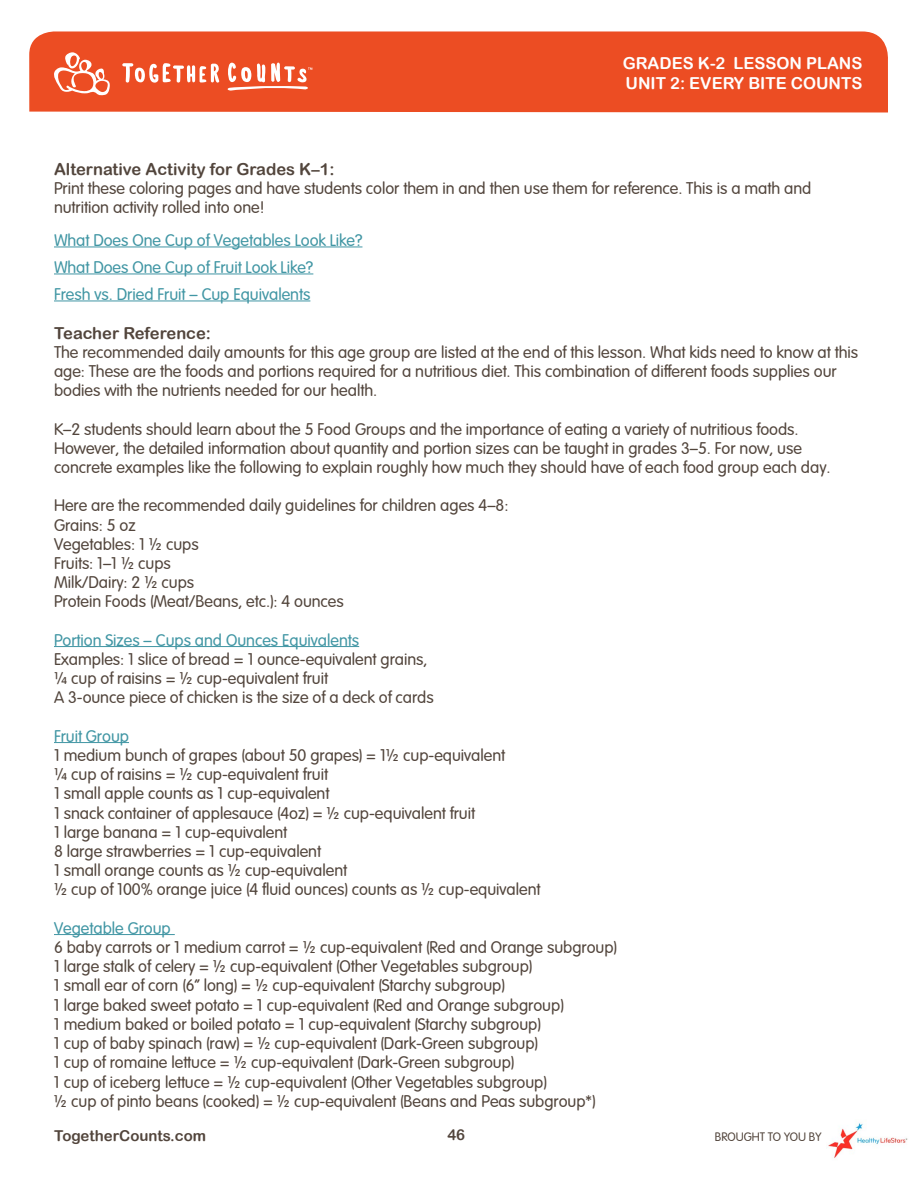
<style>
.page{position:relative;width:918px;height:1188px;background:#fff}
.page>*{position:absolute;margin:0;border:0;box-sizing:border-box;transform-origin:0 0}
.Body{font:16.5px/19.2px "Arial Rounded";color:#52453c}
.Body-2{font:16.5px "Arial Rounded";color:#4196a4}
.Body-3{font:16.5px "Arial Rounded MT Bold";color:#52453c}
.t1{font:16.5px/19.8px "Arial Rounded MT Bold";color:#fff}
.t2{font:15px "Arial Rounded MT Bold";color:#52453c}
.t3{font:12px "Arial Rounded";color:#52453c}
</style>
<div class="page">
<div style="left:29px;top:31px;width:859px;height:81px;background:#ec4d23"></div>
<svg style="left:53px;top:52px;width:57px;height:44px"></svg>
<svg style="left:122px;top:63px;width:97px;height:20px"></svg>
<svg style="left:227px;top:63px;width:85px;height:28px"></svg>
<hr style="left:54px;top:247px;width:308px;height:1px;background:#4196a4">
<hr style="left:54px;top:274px;width:259px;height:1px;background:#4196a4">
<hr style="left:54px;top:301px;width:256px;height:1px;background:#4196a4">
<hr style="left:54px;top:646px;width:305px;height:1px;background:#4196a4">
<hr style="left:54px;top:742px;width:75px;height:1px;background:#4196a4">
<hr style="left:54px;top:934px;width:121px;height:1px;background:#4196a4">
<img style="left:828px;top:1123px;width:80px;height:36px">
<p class="t1" style="left:623px;top:53px;width:241px">GRADES K-2 LESSON PLANS<br>UNIT 2: EVERY BITE COUNTS</p>
<p class="Body-3" style="left:54px;top:159px;width:282px">Alternative Activity for Grades K–1:</p>
<p class="Body" style="left:54px;top:177px;width:759px">Print these coloring pages and have students color them in and then use them for reference. This is a math and nutrition activity rolled into one!</p>
<p class="Body-2" style="left:54px;top:228px;width:310px">What Does One Cup of Vegetables Look Like?</p>
<p class="Body-2" style="left:54px;top:255px;width:261px">What Does One Cup of Fruit Look Like?</p>
<p class="Body-2" style="left:54px;top:282px;width:258px">Fresh vs. Dried Fruit – Cup Equivalents</p>
<p class="Body-3" style="left:54px;top:323px;width:159px">Teacher Reference:</p>
<p class="Body" style="left:54px;top:341px;width:806px">The recommended daily amounts for this age group are listed at the end of this lesson. What kids need to know at this age: These are the foods and portions required for a nutritious diet. This combination of different foods supplies our bodies with the nutrients needed for our health.</p>
<p class="Body" style="left:54px;top:418px;width:778px">K–2 students should learn about the 5 Food Groups and the importance of eating a variety of nutritious foods.<br>However, the detailed information about quantity and portion sizes can be taught in grades 3–5. For now, use concrete examples like the following to explain roughly how much they should have of each food group each day.</p>
<p class="Body" style="left:54px;top:495px;width:456px">Here are the recommended daily guidelines for children ages 4–8:</p>
<p class="Body" style="left:54px;top:514px;width:83px">Grains: 5 oz</p>
<p class="Body" style="left:54px;top:533px;width:146px">Vegetables: 1 ½ cups</p>
<p class="Body" style="left:54px;top:552px;width:118px">Fruits: 1–1 ½ cups</p>
<p class="Body" style="left:54px;top:571px;width:142px">Milk/Dairy: 2 ½ cups</p>
<p class="Body" style="left:54px;top:591px;width:291px">Protein Foods (Meat/Beans, etc.): 4 ounces</p>
<p class="Body-2" style="left:54px;top:628px;width:307px">Portion Sizes – Cups and Ounces Equivalents</p>
<p class="Body" style="left:54px;top:648px;width:375px">Examples: 1 slice of bread = 1 ounce-equivalent grains,</p>
<p class="Body" style="left:54px;top:667px;width:276px">¼ cup of raisins = ½ cup-equivalent fruit</p>
<p class="Body" style="left:54px;top:687px;width:381px">A 3-ounce piece of chicken is the size of a deck of cards</p>
<p class="Body-2" style="left:54px;top:724px;width:77px">Fruit Group</p>
<p class="Body" style="left:54px;top:744px;width:453px">1 medium bunch of grapes (about 50 grapes) = 1½ cup-equivalent</p>
<p class="Body" style="left:54px;top:763px;width:276px">¼ cup of raisins = ½ cup-equivalent fruit</p>
<p class="Body" style="left:54px;top:783px;width:277px">1 small apple counts as 1 cup-equivalent</p>
<p class="Body" style="left:54px;top:802px;width:423px">1 snack container of applesauce (4oz) = ½ cup-equivalent fruit</p>
<p class="Body" style="left:54px;top:821px;width:235px">1 large banana = 1 cup-equivalent</p>
<p class="Body" style="left:54px;top:840px;width:269px">8 large strawberries = 1 cup-equivalent</p>
<p class="Body" style="left:54px;top:860px;width:295px">1 small orange counts as ½ cup-equivalent</p>
<p class="Body" style="left:54px;top:879px;width:488px">½ cup of 100% orange juice (4 fluid ounces) counts as ½ cup-equivalent</p>
<p class="Body-2" style="left:54px;top:916px;width:118px">Vegetable Group</p>
<p class="Body" style="left:54px;top:936px;width:564px">6 baby carrots or 1 medium carrot = ½ cup-equivalent (Red and Orange subgroup)</p>
<p class="Body" style="left:54px;top:956px;width:480px">1 large stalk of celery = ½ cup-equivalent (Other Vegetables subgroup)</p>
<p class="Body" style="left:54px;top:975px;width:452px">1 small ear of corn (6” long) = ½ cup-equivalent (Starchy subgroup)</p>
<p class="Body" style="left:54px;top:994px;width:511px">1 large baked sweet potato = 1 cup-equivalent (Red and Orange subgroup)</p>
<p class="Body" style="left:54px;top:1013px;width:488px">1 medium baked or boiled potato = 1 cup-equivalent (Starchy subgroup)</p>
<p class="Body" style="left:54px;top:1032px;width:485px">1 cup of baby spinach (raw) = ½ cup-equivalent (Dark-Green subgroup)</p>
<p class="Body" style="left:54px;top:1052px;width:462px">1 cup of romaine lettuce = ½ cup-equivalent (Dark-Green subgroup)</p>
<p class="Body" style="left:54px;top:1071px;width:494px">1 cup of iceberg lettuce = ½ cup-equivalent (Other Vegetables subgroup)</p>
<p class="Body" style="left:54px;top:1090px;width:543px">½ cup of pinto beans (cooked) = ½ cup-equivalent (Beans and Peas subgroup*)</p>
<p class="t2" style="left:54px;top:1127px;width:154px">TogetherCounts.com</p>
<p class="t2" style="left:447px;top:1126px;width:19px">46</p>
<p class="t3" style="left:715px;top:1128px;width:108px">BROUGHT TO YOU BY</p>
</div>
